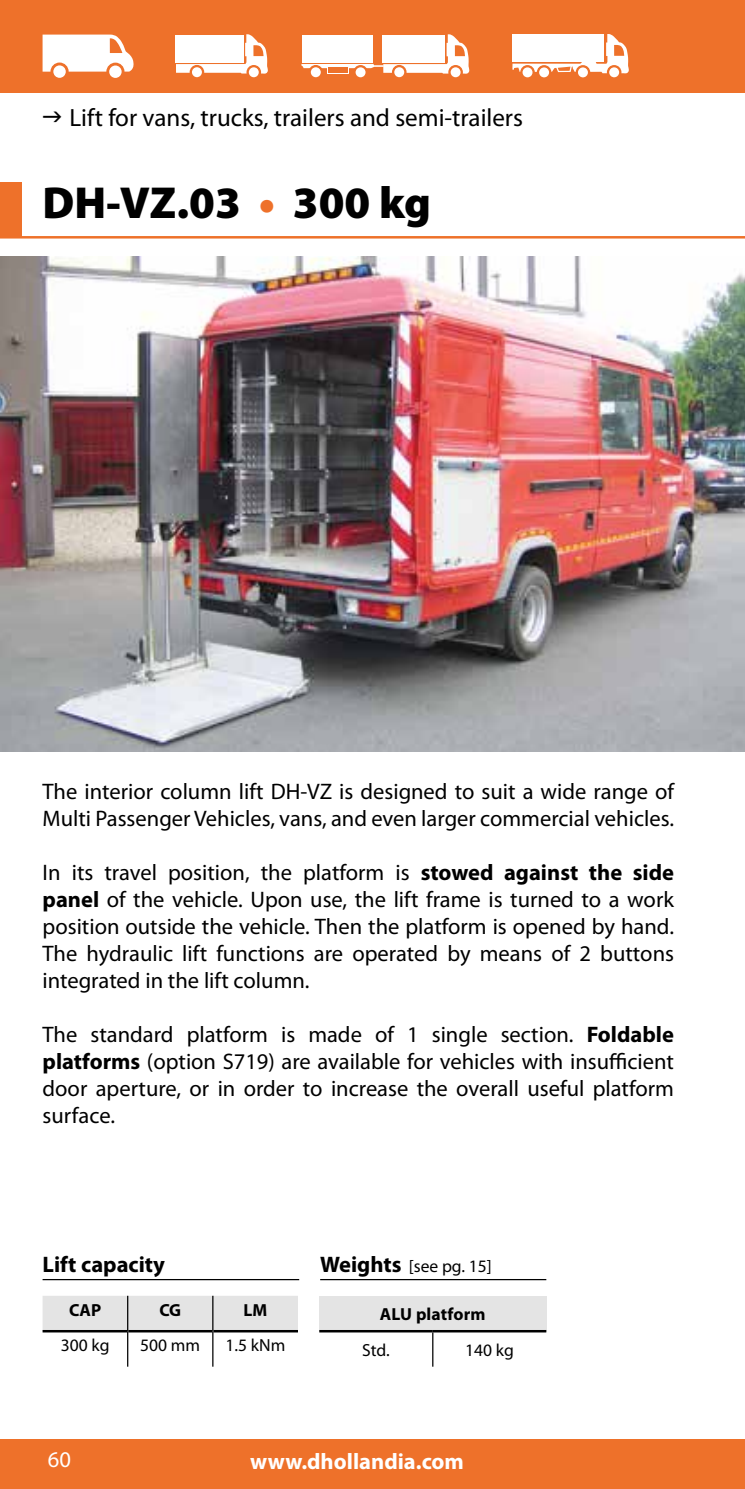
<style>
.page{position:relative;width:745px;height:1489px;background:#fff}
.page>*{position:absolute;margin:0;border:0;box-sizing:border-box;transform-origin:0 0}
.t1{font:900 45px "Myriad Pro";color:#000}
.t2{font:25px "Myriad Pro";color:#000}
.t3{font:22.5px/27px "Myriad Pro";color:#000;text-align:justify}
.t4{font:700 22.5px "Myriad Pro";color:#fff}
.t5{font:700 22.5px "Myriad Pro";color:#000}
.t6{font:22.5px "Myriad Pro";color:#fff}
.t7{font:17.5px "Myriad Pro";color:#000}
.t8{font:700 17.5px "Myriad Pro";letter-spacing:.01em;color:#000}
.s1{color:#ee712a}
.s2{font-weight:700}
.s3{font-weight:700;font-size:22.5px}
</style>
<div class="page">
<div style="left:0;top:1439px;width:744px;height:49px;background:#ee712a"></div>
<img style="left:0;top:257px;width:744px;height:495px">
<div style="left:0;top:0;width:744px;height:92px;background:#ee712a"></div>
<hr style="left:0;top:236px;width:744px;height:2px;background:#ee712a">
<div style="left:53px;top:65px;width:13px;height:13px;background:#fff;border-radius:50%"></div>
<div style="left:109px;top:65px;width:12px;height:13px;background:#fff;border-radius:50%"></div>
<svg style="left:43px;top:35px;width:91px;height:37px"></svg>
<hr style="left:43px;top:1278px;width:256px;height:2px;background:#000">
<hr style="left:320px;top:1278px;width:226px;height:2px;background:#000">
<div style="left:319px;top:1295px;width:227px;height:36px;background:#e4e4e4"></div>
<svg style="left:319px;top:1332px;width:227px;height:34px"></svg>
<hr style="left:432px;top:1332px;width:1px;height:34px;background:#000">
<hr style="left:319px;top:1329px;width:113px;height:3px;background:#000">
<hr style="left:432px;top:1329px;width:114px;height:3px;background:#000">
<div style="left:43px;top:1295px;width:255px;height:34px;background:#e4e4e4"></div>
<hr style="left:43px;top:1329px;width:84px;height:3px;background:#000">
<hr style="left:128px;top:1329px;width:84px;height:3px;background:#000">
<hr style="left:213px;top:1329px;width:85px;height:3px;background:#000">
<hr style="left:127px;top:1295px;width:1px;height:36px;background:#000">
<hr style="left:212px;top:1295px;width:1px;height:36px;background:#000">
<hr style="left:127px;top:1331px;width:1px;height:35px;background:#000">
<hr style="left:212px;top:1331px;width:1px;height:35px;background:#000">
<div style="left:175px;top:35px;width:68px;height:27px;background:#fff"></div>
<svg style="left:176px;top:34px;width:92px;height:40px"></svg>
<svg style="left:189px;top:65px;width:15px;height:14px"></svg>
<svg style="left:246px;top:65px;width:15px;height:15px"></svg>
<div style="left:192px;top:67px;width:10px;height:10px;background:#fff;border-radius:50%"></div>
<div style="left:249px;top:67px;width:9px;height:10px;background:#fff;border-radius:50%"></div>
<svg style="left:301px;top:34px;width:168px;height:40px"></svg>
<svg style="left:327px;top:67px;width:22px;height:7px"></svg>
<div style="left:328px;top:68px;width:20px;height:5px;background:#ee712a"></div>
<svg style="left:308px;top:65px;width:15px;height:14px"></svg>
<svg style="left:353px;top:65px;width:14px;height:15px"></svg>
<div style="left:310px;top:67px;width:10px;height:10px;background:#fff;border-radius:50%"></div>
<div style="left:355px;top:67px;width:10px;height:10px;background:#fff;border-radius:50%"></div>
<svg style="left:391px;top:65px;width:15px;height:14px"></svg>
<svg style="left:448px;top:65px;width:14px;height:15px"></svg>
<div style="left:394px;top:67px;width:10px;height:10px;background:#fff;border-radius:50%"></div>
<div style="left:450px;top:67px;width:10px;height:10px;background:#fff;border-radius:50%"></div>
<svg style="left:512px;top:34px;width:116px;height:39px;background:#fceadf"></svg>
<svg style="left:520px;top:65px;width:14px;height:15px"></svg>
<svg style="left:536px;top:65px;width:15px;height:15px"></svg>
<div style="left:522px;top:67px;width:10px;height:10px;background:#fff;border-radius:50%"></div>
<svg style="left:538px;top:67px;width:10px;height:10px"></svg>
<svg style="left:606px;top:65px;width:15px;height:15px"></svg>
<svg style="left:575px;top:65px;width:15px;height:15px"></svg>
<svg style="left:608px;top:67px;width:10px;height:10px"></svg>
<svg style="left:577px;top:67px;width:10px;height:10px"></svg>
<div style="left:0;top:182px;width:21px;height:55px;background:#ee712a"></div>
<p class="t2" style="left:69px;top:102px;width:455px">Lift for vans, trucks, trailers and semi-trailers</p>
<h1 class="t1" style="left:43px;top:173px;width:390px">DH-VZ.03 <span class="s1">•</span> 300 kg</h1>
<p class="t3" style="left:43px;top:777px;width:632px">The interior column lift DH-VZ is designed to suit a wide range of<br>Multi Passenger Vehicles, vans, and even larger commercial vehicles.</p>
<p class="t3" style="left:43px;top:858px;width:632px">In its travel position, the platform is <span class="s2">stowed against the side panel</span> of the vehicle. Upon use, the lift frame is turned to a work position outside the vehicle. Then the platform is opened by hand.<br>The hydraulic lift functions are operated by means of 2 buttons integrated in the lift column.</p>
<p class="t3" style="left:43px;top:1020px;width:632px">The standard platform is made of 1 single section. <span class="s2">Foldable platforms</span> (option S719) are available for vehicles with insufficient door aperture, or in order to increase the overall useful platform surface.</p>
<p class="t5" style="left:43px;top:1249px;width:124px">Lift capacity</p>
<p class="t7" style="left:320px;top:1255px;width:173px"><span class="s3">Weights</span> [see pg. 15]</p>
<p class="t8" style="left:379px;top:1302px;width:107px">ALU platform</p>
<p class="t7" style="left:362px;top:1338px;width:29px">Std.</p>
<p class="t7" style="left:465px;top:1338px;width:50px">140 kg</p>
<p class="t8" style="left:69px;top:1298px;width:34px">CAP</p>
<p class="t8" style="left:159px;top:1298px;width:23px">CG</p>
<p class="t8" style="left:243px;top:1298px;width:25px">LM</p>
<p class="t7" style="left:61px;top:1334px;width:50px">300 kg</p>
<p class="t7" style="left:140px;top:1334px;width:61px">500 mm</p>
<p class="t7" style="left:225px;top:1334px;width:61px">1.5 kNm</p>
<p class="t6" style="left:48px;top:1445px;width:25px">60</p>
<p class="t4" style="left:250px;top:1446px;width:215px">www.dhollandia.com</p>
</div>
